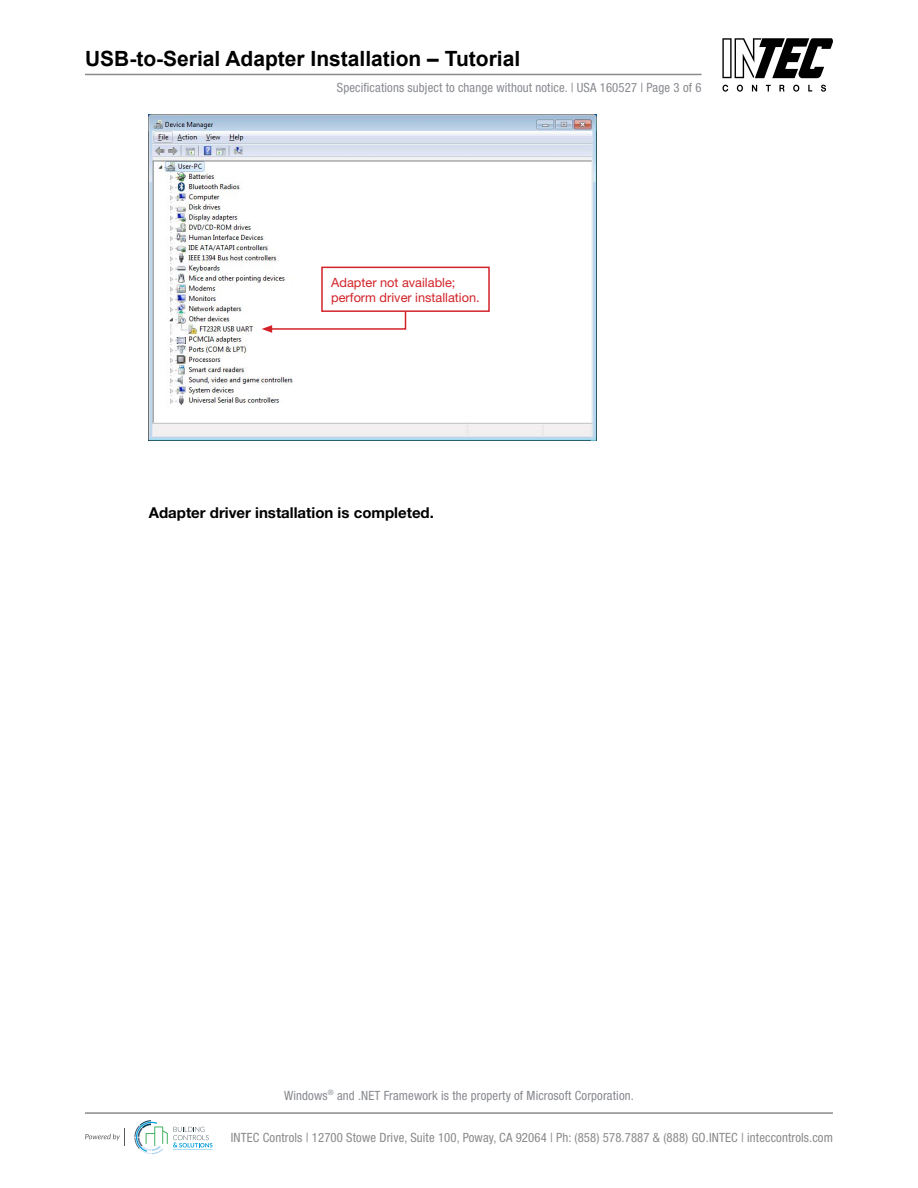
<style>
.page{position:relative;width:918px;height:1188px;background:#fff}
.page>*{position:absolute;margin:0;border:0;box-sizing:border-box;transform-origin:0 0}
.t1{font:700 21px "Arial";color:#000}
.INTEC_P_Grep_Helv_8{font:700 15px "Helvetica Neue";color:#000}
.t2{font:condensed 12.75px "Helvetica Neue";letter-spacing:.01em;color:#878a8f}
.t3{font:condensed 12.75px "Helvetica Neue";letter-spacing:.01em;color:#8a8a8a}
.t4{font:12.75px/15.3px "Helvetica Neue";color:#d2232a}
</style>
<div class="page">
<svg style="left:722px;top:85px;width:6px;height:7px"></svg>
<svg style="left:737px;top:85px;width:6px;height:7px"></svg>
<svg style="left:752px;top:85px;width:5px;height:6px"></svg>
<svg style="left:766px;top:85px;width:5px;height:6px"></svg>
<svg style="left:779px;top:85px;width:6px;height:6px"></svg>
<svg style="left:793px;top:85px;width:6px;height:7px"></svg>
<svg style="left:808px;top:85px;width:4px;height:6px"></svg>
<svg style="left:821px;top:85px;width:5px;height:7px"></svg>
<svg style="left:722px;top:38px;width:111px;height:40px"></svg>
<hr style="left:85px;top:74px;width:617px;height:1px;background:#8a8a8a">
<hr style="left:85px;top:1112px;width:748px;height:2px;background:#8a8a8a">
<svg style="left:134px;top:1120px;width:79px;height:34px"></svg>
<svg style="left:85px;top:1129px;width:40px;height:17px"></svg>
<img style="left:149px;top:115px;width:447px;height:326px">
<div style="left:321px;top:267px;width:169px;height:45px;border:2px solid #d2232a"></div>
<svg style="left:262px;top:310px;width:145px;height:23px"></svg>
<h1 class="t1" style="left:85px;top:44px;width:437px">USB-to-Serial Adapter Installation – Tutorial</h1>
<p class="t2" style="left:337px;top:80px;width:366px">Specifications subject to change without notice. | USA 160527 | Page 3 of 6</p>
<p class="t4" style="left:331px;top:274px;width:150px">Adapter not available; perform driver installation.</p>
<p class="INTEC_P_Grep_Helv_8" style="left:149px;top:503px;width:287px">Adapter driver installation is completed.</p>
<p class="t2" style="left:284px;top:1088px;width:351px">Windows<sup>®</sup> and .NET Framework is the property of Microsoft Corporation.</p>
<p class="t3" style="left:231px;top:1130px;width:604px">INTEC Controls | 12700 Stowe Drive, Suite 100, Poway, CA 92064 | Ph: (858) 578.7887 &amp; (888) GO.INTEC | inteccontrols.com</p>
</div>
